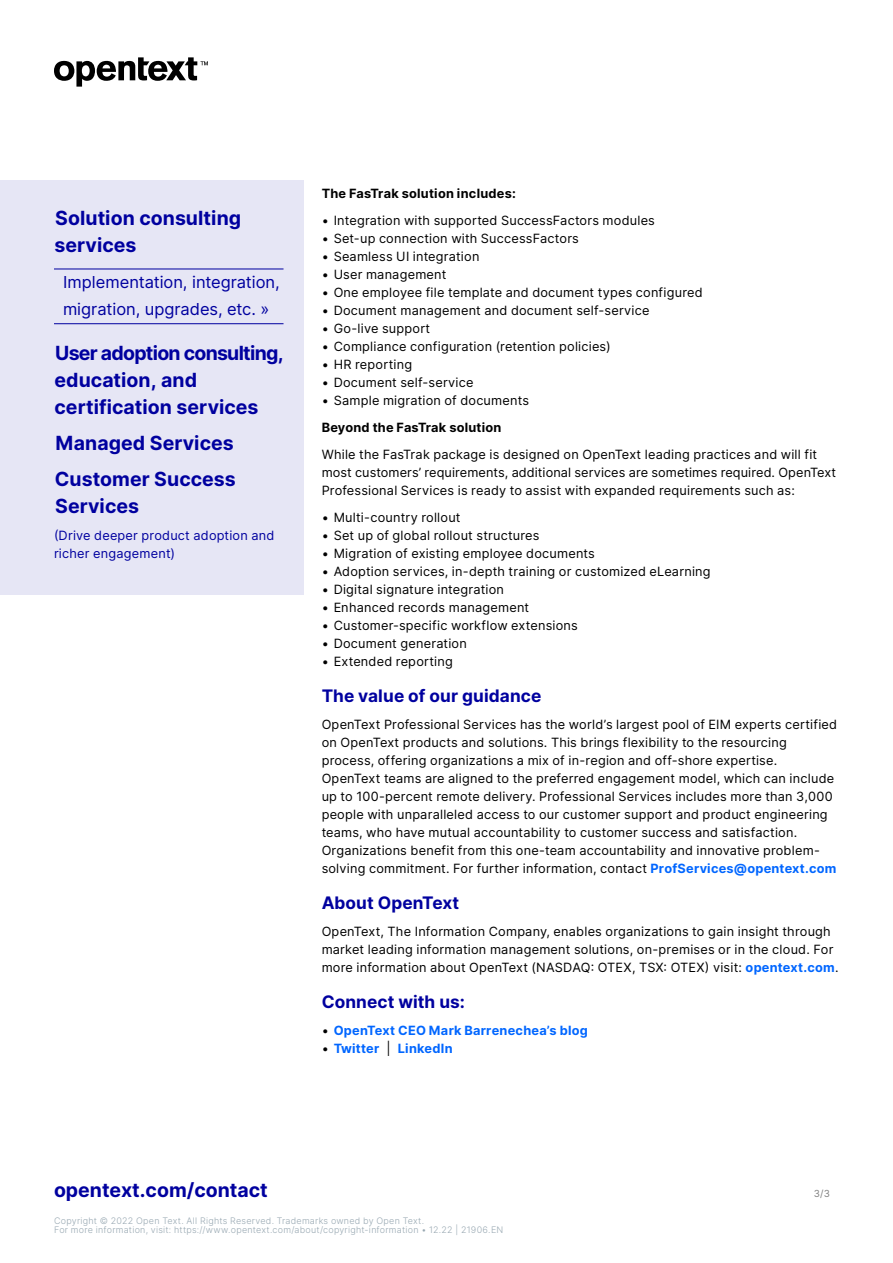
<style>
.page{position:relative;width:893px;height:1263px;background:#fff}
.page>*{position:absolute;margin:0;border:0;box-sizing:border-box;transform-origin:0 0}
.Sidebar_Header_-_ins{font:700 19.5px/27px "Inter";color:#00009f}
.t1{font:700 17.25px "Inter";letter-spacing:.005em;color:#00009f}
.Links_-_last_page{font:16.5px/27px "Inter";color:#00009f}
.Body{font:12.75px/18px "Inter";letter-spacing:.015em;color:#000}
.t2{font:700 12.75px "Inter";letter-spacing:.02em;color:#000}
.t3{font:700 12.75px "Inter";letter-spacing:.02em;color:#06f}
.Sidebar_body{font:12.75px/18px "Inter";letter-spacing:.015em;color:#00009f}
.t4{font:9.75px "Inter";color:#808080}
.t5{font:300 9px/9px "Inter";letter-spacing:.025em;color:#98a8b2}
.s1{font-weight:700;color:#06f}
.s2{font-weight:400;color:#000}
</style>
<div class="page">
<svg style="left:54px;top:57px;width:154px;height:30px"></svg>
<div style="left:0;top:180px;width:303px;height:414px;background:#e6e6f5"></div>
<hr style="left:54px;top:269px;width:230px;height:1px;background:#00009f">
<hr style="left:54px;top:323px;width:230px;height:1px;background:#00009f">
<p class="Sidebar_Header_-_ins" style="left:55px;top:204px;width:188px">Solution consulting services</p>
<p class="Links_-_last_page" style="left:63px;top:268px;width:218px">Implementation, integration, migration, upgrades, etc. »</p>
<p class="Sidebar_Header_-_ins" style="left:54px;top:339px;width:231px">User adoption consulting, education, and certification services</p>
<p class="Sidebar_Header_-_ins" style="left:56px;top:429px;width:180px">Managed Services</p>
<p class="Sidebar_Header_-_ins" style="left:55px;top:465px;width:182px">Customer Success<br>Services</p>
<p class="Sidebar_body" style="left:54px;top:526px;width:222px">(Drive deeper product adoption and richer engagement)</p>
<p class="t2" style="left:322px;top:184px;width:196px">The FasTrak solution includes:</p>
<p class="Body" style="left:322px;top:211px;width:335px">• Integration with supported SuccessFactors modules</p>
<p class="Body" style="left:322px;top:229px;width:259px">• Set-up connection with SuccessFactors</p>
<p class="Body" style="left:322px;top:247px;width:159px">• Seamless UI integration</p>
<p class="Body" style="left:322px;top:265px;width:126px">• User management</p>
<p class="Body" style="left:322px;top:283px;width:383px">• One employee file template and document types configured</p>
<p class="Body" style="left:322px;top:301px;width:329px">• Document management and document self-service</p>
<p class="Body" style="left:322px;top:319px;width:110px">• Go-live support</p>
<p class="Body" style="left:322px;top:337px;width:291px">• Compliance configuration (retention policies)</p>
<p class="Body" style="left:322px;top:355px;width:92px">• HR reporting</p>
<p class="Body" style="left:322px;top:373px;width:153px">• Document self-service</p>
<p class="Body" style="left:322px;top:391px;width:209px">• Sample migration of documents</p>
<p class="t2" style="left:322px;top:418px;width:181px">Beyond the FasTrak solution</p>
<p class="Body" style="left:322px;top:445px;width:516px">While the FasTrak package is designed on OpenText leading practices and will fit most customers’ requirements, additional services are sometimes required. OpenText<br>Professional Services is ready to assist with expanded requirements such as:</p>
<p class="Body" style="left:322px;top:508px;width:140px">• Multi-country rollout</p>
<p class="Body" style="left:322px;top:526px;width:219px">• Set up of global rollout structures</p>
<p class="Body" style="left:322px;top:544px;width:275px">• Migration of existing employee documents</p>
<p class="Body" style="left:322px;top:562px;width:391px">• Adoption services, in-depth training or customized eLearning</p>
<p class="Body" style="left:322px;top:580px;width:184px">• Digital signature integration</p>
<p class="Body" style="left:322px;top:598px;width:209px">• Enhanced records management</p>
<p class="Body" style="left:322px;top:616px;width:258px">• Customer-specific workflow extensions</p>
<p class="Body" style="left:322px;top:634px;width:147px">• Document generation</p>
<p class="Body" style="left:322px;top:652px;width:133px">• Extended reporting</p>
<h3 class="t1" style="left:322px;top:683px;width:221px">The value of our guidance</h3>
<p class="Body" style="left:322px;top:715px;width:517px">OpenText Professional Services has the world’s largest pool of EIM experts certified on OpenText products and solutions. This brings flexibility to the resourcing process, offering organizations a mix of in-region and off-shore expertise.<br>OpenText teams are aligned to the preferred engagement model, which can include up to 100-percent remote delivery. Professional Services includes more than 3,000 people with unparalleled access to our customer support and product engineering teams, who have mutual accountability to customer success and satisfaction.<br>Organizations benefit from this one-team accountability and innovative problem&shy;solving commitment. For further information, contact <span class="s1">ProfServices@opentext.com</span></p>
<h3 class="t1" style="left:322px;top:890px;width:139px">About OpenText</h3>
<p class="Body" style="left:322px;top:922px;width:518px">OpenText, The Information Company, enables organizations to gain insight through market leading information management solutions, on-premises or in the cloud. For more information about OpenText (NASDAQ: OTEX, TSX: OTEX) visit: <span class="s1">opentext.com</span>.</p>
<h3 class="t1" style="left:322px;top:989px;width:145px">Connect with us:</h3>
<p class="t3" style="left:322px;top:1021px;width:268px"><span class="s2">•</span> OpenText CEO Mark Barrenechea’s blog</p>
<p class="t3" style="left:322px;top:1039px;width:133px"><span class="s2">•</span> Twitter <span class="s2">|</span> LinkedIn</p>
<p class="Sidebar_Header_-_ins" style="left:54px;top:1176px;width:215px">opentext.com/contact</p>
<p class="t4" style="left:814px;top:1186px;width:18px">3/3</p>
<p class="t5" style="left:54px;top:1216px;width:451px">Copyright © 2022 Open Text. All Rights Reserved. Trademarks owned by Open Text.<br>For more information, visit: https://www.opentext.com/about/copyright-information • 12.22 | 21906.EN</p>
</div>
